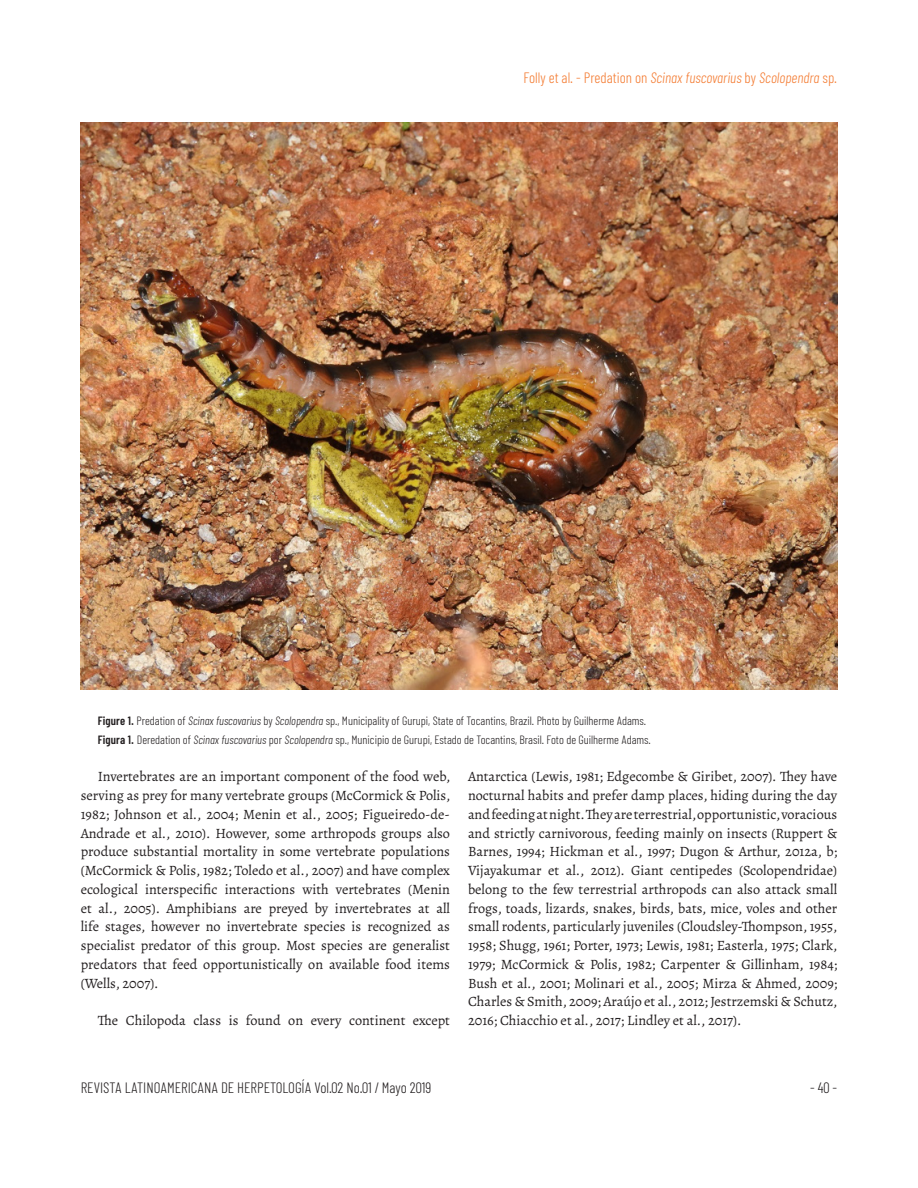
<style>
.page{position:relative;width:918px;height:1188px;background:#fff}
.page>*{position:absolute;margin:0;border:0;box-sizing:border-box;transform-origin:0 0}
.t1{font:300 15px "Barlow Condensed";color:#231f20}
.t2{font:italic 300 15px "Barlow Condensed";color:#f47b31}
._02-txt_Artículo_1{font:14.25px/18.8px "Alegreya";color:#231f20;text-align:justify}
._02-txt_pie_de_Foto{font:300 12px "Barlow Condensed";color:#231f20}
.s1{font-style:normal}
.s2{font-weight:600}
.s3{font-style:italic}
</style>
<div class="page">
<img style="left:81px;top:123px;width:756px;height:566px">
<p class="t2" style="left:524px;top:68px;width:315px"><span class="s1">Folly et al. - Predation on</span> Scinax fuscovarius <span class="s1">by</span> Scolopendra <span class="s1">sp.</span></p>
<p class="_02-txt_pie_de_Foto" style="left:98px;top:713px;width:550px"><span class="s2">Figure 1.</span> Predation of <span class="s3">Scinax fuscovarius</span> by <span class="s3">Scolopendra</span> sp., Municipality of Gurupi, State of Tocantins, Brazil. Photo by Guilherme Adams.</p>
<p class="_02-txt_pie_de_Foto" style="left:98px;top:732px;width:555px"><span class="s2">Figura 1.</span> Deredation of <span class="s3">Scinax fuscovarius</span> por <span class="s3">Scolopendra</span> sp., Municipio de Gurupi, Estado de Tocantins, Brasil. Foto de Guilherme Adams.</p>
<p class="_02-txt_Artículo_1" style="left:81px;top:767px;width:371px;text-indent:17px">Invertebrates are an important component of the food web, serving as prey for many vertebrate groups (McCormick &amp; Polis, 1982; Johnson et al., 2004; Menin et al., 2005; Figueiredo-de-Andrade et al., 2010). However, some arthropods groups also produce substantial mortality in some vertebrate populations (McCormick &amp; Polis, 1982; Toledo et al., 2007) and have complex ecological interspecific interactions with vertebrates (Menin et al., 2005). Amphibians are preyed by invertebrates at all life stages, however no invertebrate species is recognized as specialist predator of this group. Most species are generalist predators that feed opportunistically on available food items (Wells, 2007).</p>
<p class="_02-txt_Artículo_1" style="left:98px;top:1011px;width:354px">The Chilopoda class is found on every continent except</p>
<p class="_02-txt_Artículo_1" style="left:468px;top:767px;width:371px">Antarctica (Lewis, 1981; Edgecombe &amp; Giribet, 2007). They have nocturnal habits and prefer damp places, hiding during the day and feeding at night. They are terrestrial, opportunistic, voracious and strictly carnivorous, feeding mainly on insects (Ruppert &amp; Barnes, 1994; Hickman et al., 1997; Dugon &amp; Arthur, 2012a, b; Vijayakumar et al., 2012). Giant centipedes (Scolopendridae) belong to the few terrestrial arthropods can also attack small frogs, toads, lizards, snakes, birds, bats, mice, voles and other small rodents, particularly juveniles (Cloudsley-Thompson, 1955, 1958; Shugg, 1961; Porter, 1973; Lewis, 1981; Easterla, 1975; Clark, 1979; McCormick &amp; Polis, 1982; Carpenter &amp; Gillinham, 1984; Bush et al., 2001; Molinari et al., 2005; Mirza &amp; Ahmed, 2009; Charles &amp; Smith, 2009; Araújo et al., 2012; Jestrzemski &amp; Schutz, 2016; Chiacchio et al., 2017; Lindley et al., 2017).</p>
<p class="t1" style="left:81px;top:1079px;width:352px">REVISTA LATINOAMERICANA DE HERPETOLOGÍA Vol.02 No.01 / Mayo 2019</p>
<p class="t1" style="left:810px;top:1079px;width:29px">- 40 -</p>
</div>
